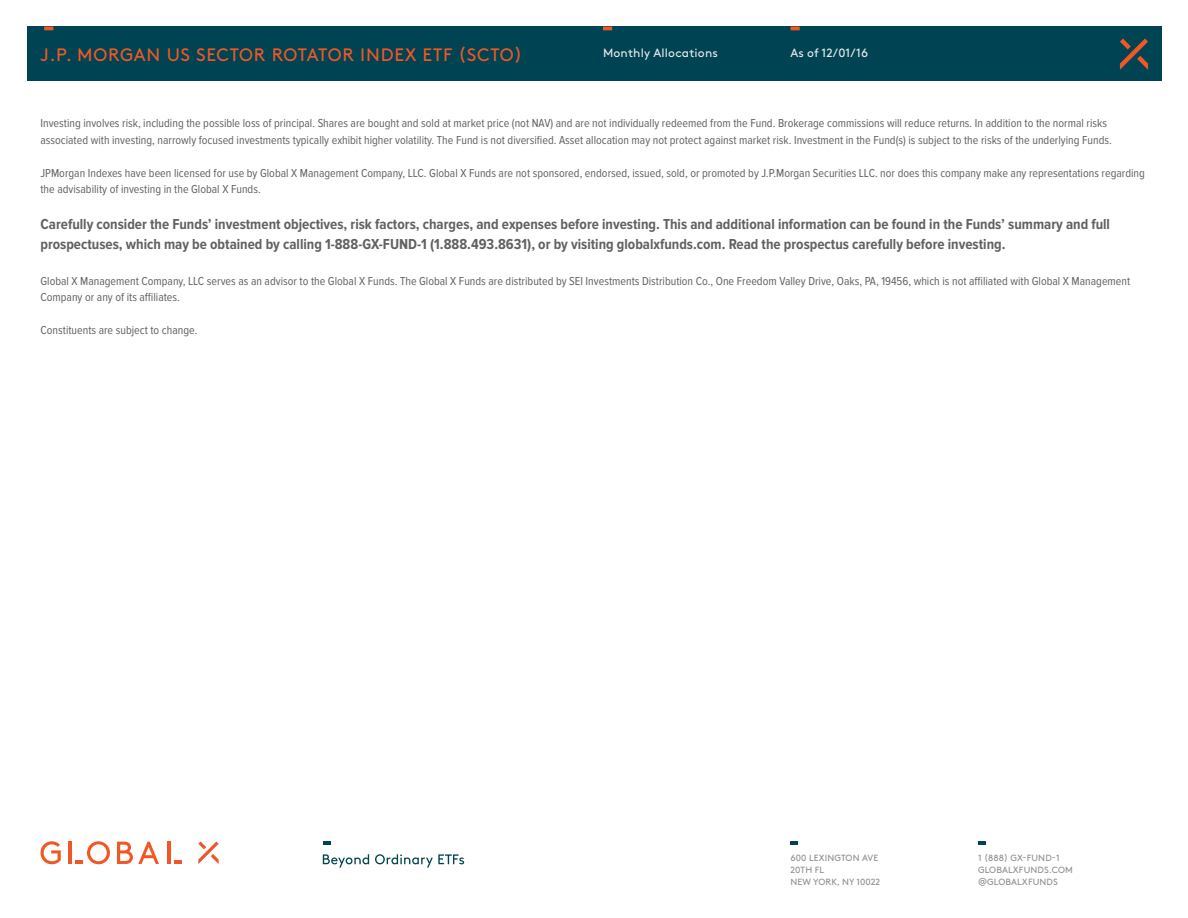
<style>
.page{position:relative;width:1188px;height:918px;background:#fff}
.page>*{position:absolute;margin:0;border:0;box-sizing:border-box;transform-origin:0 0}
.t1{font:18px "Brown Std";letter-spacing:.045em;color:#f15725}
.t2{font:700 15px/19.5px "Proxima Nova Cond";color:#606161}
.t3{font:12px/16.5px "Proxima Nova Cond";color:#606161}
.t4{font:12px "Brown Std";letter-spacing:.015em;color:#e8eaed}
.t5{font:9px/12px "Brown Std";letter-spacing:.015em;color:#8f8f8e}
</style>
<div class="page">
<div style="left:27px;top:27px;width:1135px;height:54px;background:#004352"></div>
<svg style="left:1120px;top:39px;width:28px;height:31px"></svg>
<svg style="left:603px;top:27px;width:9px;height:3px"></svg>
<svg style="left:790px;top:27px;width:10px;height:3px"></svg>
<svg style="left:117px;top:842px;width:42px;height:22px"></svg>
<svg style="left:198px;top:842px;width:21px;height:22px"></svg>
<hr style="left:167px;top:842px;width:4px;height:22px;background:#f15725">
<svg style="left:174px;top:861px;width:8px;height:3px"></svg>
<svg style="left:41px;top:841px;width:20px;height:23px"></svg>
<hr style="left:69px;top:842px;width:3px;height:22px;background:#f15725">
<svg style="left:75px;top:841px;width:35px;height:23px"></svg>
<svg style="left:323px;top:854px;width:46px;height:14px"></svg>
<svg style="left:375px;top:854px;width:89px;height:14px"></svg>
<svg style="left:323px;top:841px;width:8px;height:4px"></svg>
<svg style="left:790px;top:841px;width:8px;height:4px"></svg>
<svg style="left:44px;top:27px;width:9px;height:3px"></svg>
<svg style="left:978px;top:841px;width:8px;height:4px"></svg>
<h1 class="t1" style="left:41px;top:45px;width:483px">J.P. MORGAN US SECTOR ROTATOR INDEX ETF (SCTO)</h1>
<p class="t4" style="left:603px;top:46px;width:116px">Monthly Allocations</p>
<p class="t4" style="left:790px;top:46px;width:79px">As of 12/01/16</p>
<p class="t3" style="left:40px;top:115px;width:1073px">Investing involves risk, including the possible loss of principal. Shares are bought and sold at market price (not NAV) and are not individually redeemed from the Fund. Brokerage commissions will reduce returns. In addition to the normal risks associated with investing, narrowly focused investments typically exhibit higher volatility. The Fund is not diversified. Asset allocation may not protect against market risk. Investment in the Fund(s) is subject to the risks of the underlying Funds.</p>
<p class="t3" style="left:40px;top:165px;width:1106px">JPMorgan Indexes have been licensed for use by Global X Management Company, LLC. Global X Funds are not sponsored, endorsed, issued, sold, or promoted by J.P.Morgan Securities LLC. nor does this company make any representations regarding the advisability of investing in the Global X Funds.</p>
<p class="t2" style="left:40px;top:215px;width:1071px">Carefully consider the Funds’ investment objectives, risk factors, charges, and expenses before investing. This and additional information can be found in the Funds’ summary and full prospectuses, which may be obtained by calling 1-888-GX-FUND-1 (1.888.493.8631), or by visiting globalxfunds.com. Read the prospectus carefully before investing.</p>
<p class="t3" style="left:40px;top:273px;width:1091px">Global X Management Company, LLC serves as an advisor to the Global X Funds. The Global X Funds are distributed by SEI Investments Distribution Co., One Freedom Valley Drive, Oaks, PA, 19456, which is not affiliated with Global X Management<br>Company or any of its affiliates.</p>
<p class="t3" style="left:40px;top:322px;width:158px">Constituents are subject to change.</p>
<p class="t5" style="left:790px;top:852px;width:91px">600 LEXINGTON AVE<br>20TH FL<br>NEW YORK, NY 10022</p>
<p class="t5" style="left:978px;top:852px;width:97px">1 (888) GX-FUND-1<br>GLOBALXFUNDS.COM @GLOBALXFUNDS</p>
</div>
